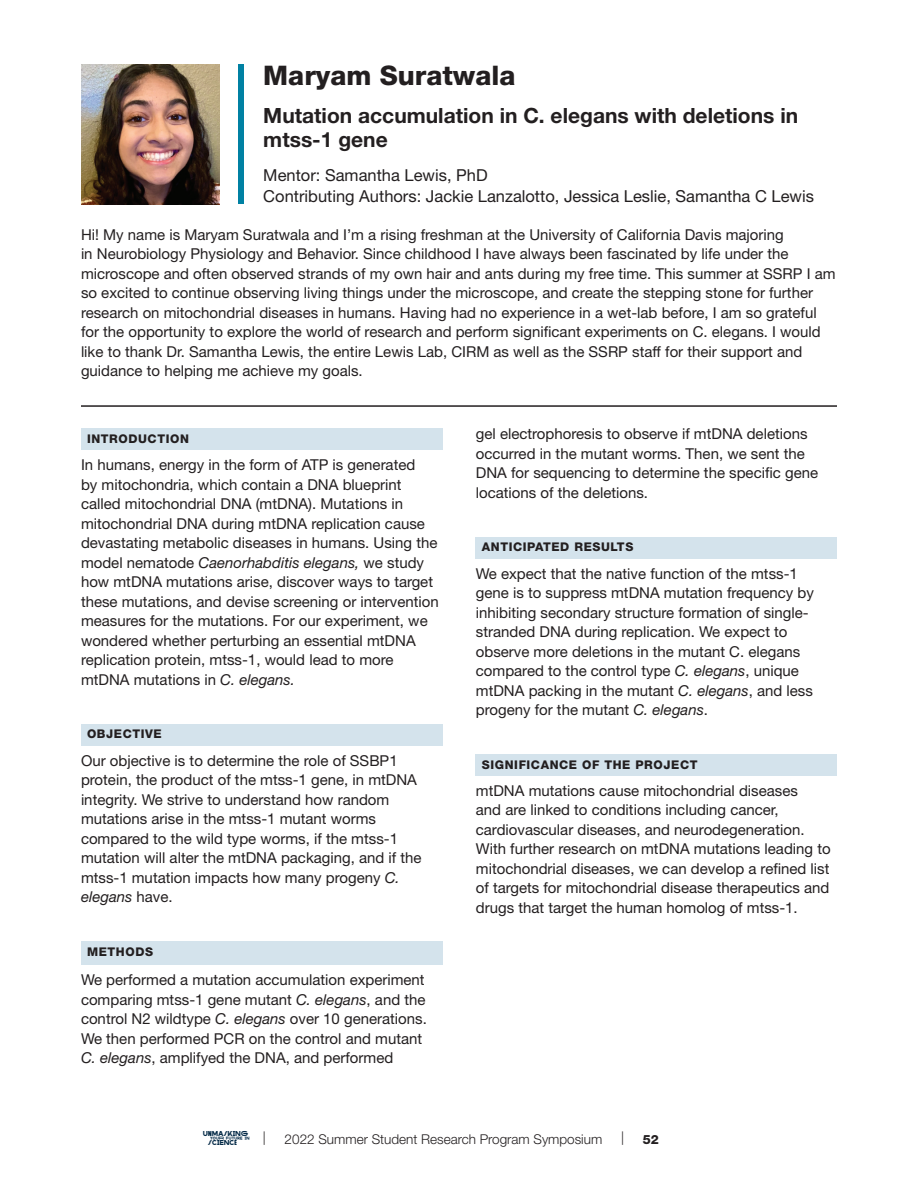
<style>
.page{position:relative;width:918px;height:1188px;background:#fff}
.page>*{position:absolute;margin:0;border:0;box-sizing:border-box;transform-origin:0 0}
.t1{font:800 27px "Helvetica Neue LT Std";color:#231f20}
.t2{font:700 21px/24px "Helvetica Neue LT Std";color:#231f20}
.t3{font:16.5px/21px "Helvetica Neue LT Std";color:#231f20}
.t4{font:15px/19.5px "Helvetica Neue LT Std";color:#231f20}
.t5{font:300 13.5px "Helvetica Neue LT Std";color:#231f20}
.t6{font:800 12.75px "Helvetica Neue LT Std";color:#231f20}
.t7{font:800 12px "Helvetica Neue LT Std";letter-spacing:.05em;color:#231f20}
.t8{font:4.95px "marinfordaf";letter-spacing:.045em;color:#042a47}
.t9{font:3px "marinfordaf";letter-spacing:.075em;color:#042a47}
.s1{font-style:italic}
</style>
<div class="page">
<img style="left:81px;top:64px;width:138px;height:140px">
<hr style="left:81px;top:405px;width:756px;height:2px;background:#231f20">
<div style="left:81px;top:429px;width:361px;height:21px;background:#d4e3ec"></div>
<div style="left:81px;top:724px;width:361px;height:22px;background:#d4e3ec"></div>
<div style="left:81px;top:941px;width:361px;height:24px;background:#d4e3ec"></div>
<div style="left:476px;top:537px;width:361px;height:21px;background:#d4e3ec"></div>
<div style="left:476px;top:754px;width:361px;height:22px;background:#d4e3ec"></div>
<div style="left:238px;top:64px;width:6px;height:140px;background:#0081a3"></div>
<h1 class="t1" style="left:263px;top:60px;width:254px">Maryam Suratwala</h1>
<h2 class="t2" style="left:263px;top:103px;width:536px">Mutation accumulation in C. elegans with deletions in mtss-1 gene</h2>
<p class="t3" style="left:263px;top:165px;width:552px">Mentor: Samantha Lewis, PhD<br>Contributing Authors: Jackie Lanzalotto, Jessica Leslie, Samantha C Lewis</p>
<p class="t4" style="left:81px;top:225px;width:756px">Hi! My name is Maryam Suratwala and I’m a rising freshman at the University of California Davis majoring<br>in Neurobiology Physiology and Behavior. Since childhood I have always been fascinated by life under the microscope and often observed strands of my own hair and ants during my free time. This summer at SSRP I am so excited to continue observing living things under the microscope, and create the stepping stone for further research on mitochondrial diseases in humans. Having had no experience in a wet-lab before, I am so grateful for the opportunity to explore the world of research and perform significant experiments on C. elegans. I would like to thank Dr. Samantha Lewis, the entire Lewis Lab, CIRM as well as the SSRP staff for their support and guidance to helping me achieve my goals.</p>
<p class="t7" style="left:87px;top:432px;width:103px">INTRODUCTION</p>
<p class="t4" style="left:81px;top:455px;width:359px">In humans, energy in the form of ATP is generated<br>by mitochondria, which contain a DNA blueprint called mitochondrial DNA (mtDNA). Mutations in mitochondrial DNA during mtDNA replication cause devastating metabolic diseases in humans. Using the model nematode <span class="s1">Caenorhabditis elegans,</span> we study how mtDNA mutations arise, discover ways to target these mutations, and devise screening or intervention measures for the mutations. For our experiment, we wondered whether perturbing an essential mtDNA replication protein, mtss-1, would lead to more mtDNA mutations in <span class="s1">C. elegans.</span></p>
<p class="t7" style="left:87px;top:727px;width:76px">OBJECTIVE</p>
<p class="t4" style="left:81px;top:750px;width:342px">Our objective is to determine the role of SSBP1 protein, the product of the mtss-1 gene, in mtDNA integrity. We strive to understand how random mutations arise in the mtss-1 mutant worms compared to the wild type worms, if the mtss-1 mutation will alter the mtDNA packaging, and if the mtss-1 mutation impacts how many progeny <span class="s1">C. elegans</span> have.</p>
<p class="t7" style="left:87px;top:944px;width:68px">METHODS</p>
<p class="t4" style="left:81px;top:970px;width:347px">We performed a mutation accumulation experiment comparing mtss-1 gene mutant <span class="s1">C. elegans</span>, and the control N2 wildtype <span class="s1">C. elegans</span> over 10 generations.<br>We then performed PCR on the control and mutant <span class="s1">C. elegans</span>, amplifyed the DNA, and performed</p>
<p class="t4" style="left:476px;top:424px;width:344px">gel electrophoresis to observe if mtDNA deletions occurred in the mutant worms. Then, we sent the DNA for sequencing to determine the specific gene locations of the deletions.</p>
<p class="t7" style="left:482px;top:540px;width:153px">ANTICIPATED RESULTS</p>
<p class="t4" style="left:476px;top:563px;width:340px">We expect that the native function of the mtss-1 gene is to suppress mtDNA mutation frequency by inhibiting secondary structure formation of single&shy;stranded DNA during replication. We expect to observe more deletions in the mutant C. elegans compared to the control type <span class="s1">C. elegans</span>, unique mtDNA packing in the mutant <span class="s1">C. elegans</span>, and less progeny for the mutant <span class="s1">C. elegans</span>.</p>
<p class="t7" style="left:482px;top:757px;width:217px">SIGNIFICANCE OF THE PROJECT</p>
<p class="t4" style="left:476px;top:781px;width:356px">mtDNA mutations cause mitochondrial diseases<br>and are linked to conditions including cancer, cardiovascular diseases, and neurodegeneration.<br>With further research on mtDNA mutations leading to mitochondrial diseases, we can develop a refined list of targets for mitochondrial disease therapeutics and drugs that target the human homolog of mtss-1.</p>
<p class="t8" style="left:203px;top:1131px;width:46px">UNMASKING</p>
<p class="t9" style="left:210px;top:1136px;width:41px">YOUR FUTURE IN</p>
<p class="t8" style="left:208px;top:1140px;width:30px">SCIENCE</p>
<p class="t5" style="left:263px;top:1129px;width:4px">|</p>
<p class="t5" style="left:285px;top:1131px;width:319px">2022 Summer Student Research Program Symposium</p>
<p class="t5" style="left:621px;top:1129px;width:4px">|</p>
<p class="t6" style="left:643px;top:1132px;width:18px">52</p>
</div>
